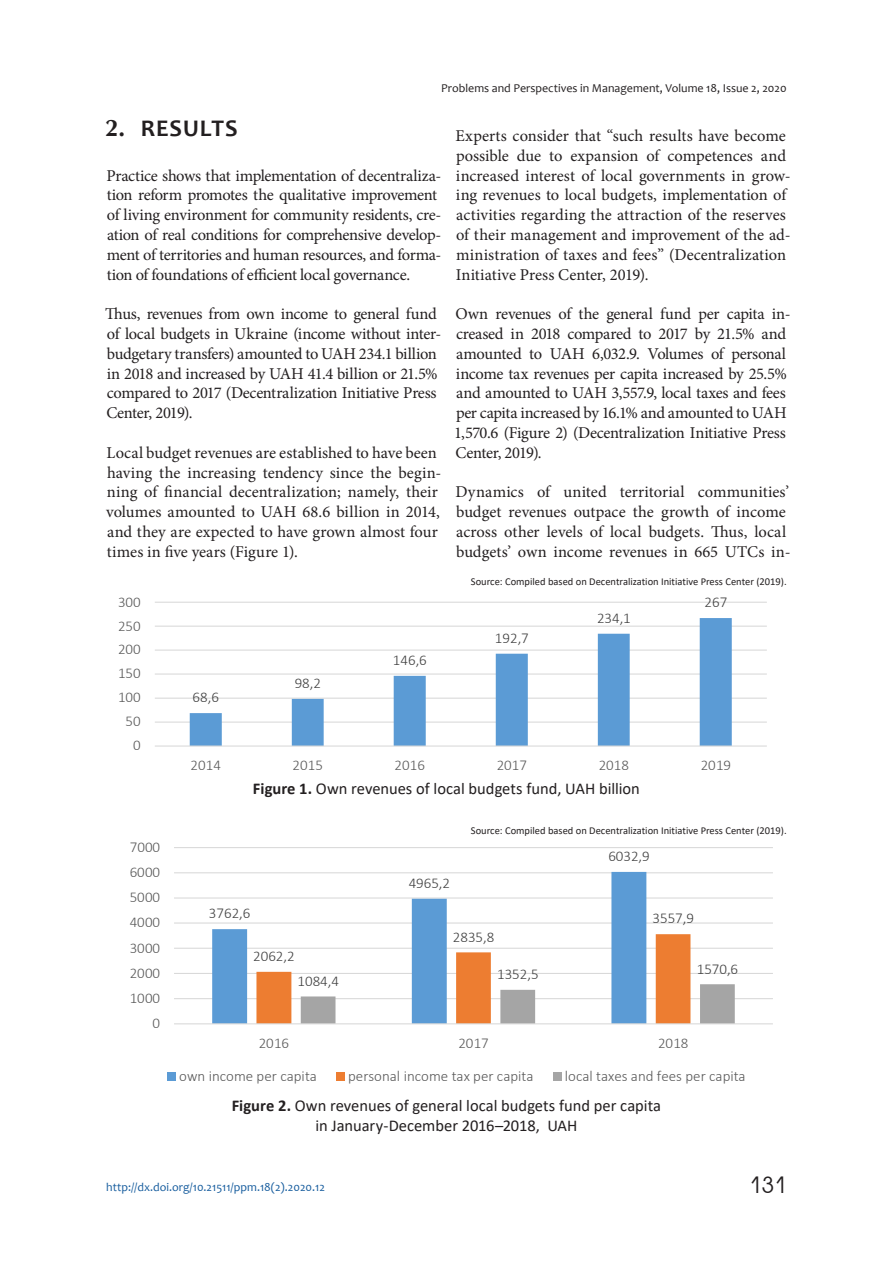
<style>
.page{position:relative;width:893px;height:1263px;background:#fff}
.page>*{position:absolute;margin:0;border:0;box-sizing:border-box;transform-origin:0 0}
.t1{font:700 24px "Candara";letter-spacing:.04em;color:#231f20}
.t2{font:22.5px "Avant Garde Gothic C";color:#231f20}
.t3{font:16.5px/19.8px "Minion Pro";letter-spacing:-.005em;color:#231f20}
.t4{font:16.5px/19.8px "Minion Pro";letter-spacing:-.025em;color:#231f20}
.t5{font:16.5px/19.8px "Calibri";color:#231f20;text-align:center}
.t6{font:300 15px "Calibri";color:#595959}
.t7{font:300 15px "Calibri";color:#404040}
.t8{font:12px "Candara";color:#231f20}
.t9{font:12px "Candara";color:#175d9e}
.t10{font:10.5px "Calibri";color:#231f20}
.s1{font-family:"AG Opus"}
.s2{font-weight:700}
</style>
<div class="page">
<hr style="left:155px;top:721px;width:612px;height:2px;background:#d9d9d9">
<hr style="left:155px;top:698px;width:612px;height:1px;background:#d9d9d9">
<hr style="left:155px;top:673px;width:612px;height:2px;background:#d9d9d9">
<hr style="left:155px;top:649px;width:612px;height:2px;background:#d9d9d9">
<hr style="left:155px;top:626px;width:612px;height:1px;background:#d9d9d9">
<hr style="left:155px;top:602px;width:612px;height:1px;background:#d9d9d9">
<svg style="left:190px;top:618px;width:542px;height:127px"></svg>
<hr style="left:155px;top:745px;width:612px;height:2px;background:#d9d9d9">
<hr style="left:174px;top:998px;width:599px;height:1px;background:#d9d9d9">
<hr style="left:174px;top:973px;width:599px;height:1px;background:#d9d9d9">
<hr style="left:174px;top:948px;width:599px;height:1px;background:#d9d9d9">
<hr style="left:174px;top:922px;width:599px;height:1px;background:#d9d9d9">
<hr style="left:174px;top:897px;width:599px;height:1px;background:#d9d9d9">
<hr style="left:174px;top:872px;width:599px;height:1px;background:#d9d9d9">
<hr style="left:174px;top:847px;width:599px;height:1px;background:#d9d9d9">
<svg style="left:212px;top:872px;width:434px;height:151px"></svg>
<svg style="left:256px;top:934px;width:479px;height:89px"></svg>
<hr style="left:174px;top:1023px;width:599px;height:1px;background:#d9d9d9">
<div style="left:168px;top:1072px;width:8px;height:8px;background:#5b9bd5"></div>
<div style="left:336px;top:1072px;width:9px;height:8px;background:#ed7d31"></div>
<div style="left:553px;top:1072px;width:8px;height:8px;background:#a5a5a5"></div>
<p class="t8" style="left:441px;top:83px;width:347px">Problems and Perspectives in Management, Volume 18, Issue 2, 2020</p>
<h1 class="t1" style="left:105px;top:119px;width:134px"><span class="s1">2.</span> RESULTS</h1>
<p class="t4" style="left:106px;top:167px;width:336px">Practice shows that implementation of decentraliza&shy;tion reform promotes the qualitative improvement of living environment for community residents, cre&shy;ation of real conditions for comprehensive develop&shy;ment of territories and human resources, and forma&shy;tion of foundations of efficient local governance.</p>
<p class="t3" style="left:105px;top:306px;width:338px">Thus, revenues from own income to general fund of local budgets in Ukraine (income without inter&shy;budgetary transfers) amounted to UAH 234.1 billion in 2018 and increased by UAH 41.4 billion or 21.5% compared to 2017 (Decentralization Initiative Press Center, 2019).</p>
<p class="t3" style="left:106px;top:444px;width:337px">Local budget revenues are established to have been having the increasing tendency since the begin&shy;ning of financial decentralization; namely, their volumes amounted to UAH 68.6 billion in 2014, and they are expected to have grown almost four times in five years (Figure 1).</p>
<p class="t6" style="left:118px;top:596px;width:24px">300</p>
<p class="t6" style="left:118px;top:620px;width:24px">250</p>
<p class="t6" style="left:118px;top:644px;width:24px">200</p>
<p class="t6" style="left:118px;top:668px;width:24px">150</p>
<p class="t6" style="left:118px;top:692px;width:24px">100</p>
<p class="t6" style="left:126px;top:716px;width:17px">50</p>
<p class="t6" style="left:133px;top:740px;width:9px">0</p>
<p class="t7" style="left:193px;top:692px;width:28px">68,6</p>
<p class="t7" style="left:295px;top:678px;width:28px">98,2</p>
<p class="t7" style="left:393px;top:655px;width:35px">146,6</p>
<p class="t3" style="left:456px;top:127px;width:336px">Experts consider that “such results have become possible due to expansion of competences and increased interest of local governments in grow&shy;ing revenues to local budgets, implementation of activities regarding the attraction of the reserves of their management and improvement of the ad&shy;ministration of taxes and fees” (Decentralization Initiative Press Center, 2019).</p>
<p class="t3" style="left:454px;top:306px;width:338px">Own revenues of the general fund per capita in&shy;creased in 2018 compared to 2017 by 21.5% and amounted to UAH 6,032.9. Volumes of personal income tax revenues per capita increased by 25.5% and amounted to UAH 3,557.9, local taxes and fees per capita increased by 16.1% and amounted to UAH 1,570.6 (Figure 2) (Decentralization Initiative Press Center, 2019).</p>
<p class="t3" style="left:455px;top:484px;width:337px">Dynamics of united territorial communities’ budget revenues outpace the growth of income across other levels of local budgets. Thus, local budgets’ own income revenues in 665 UTCs in-</p>
<p class="t10" style="left:471px;top:577px;width:317px">Source: Compiled based on Decentralization Initiative Press Center (2019).</p>
<p class="t7" style="left:495px;top:633px;width:35px">192,7</p>
<p class="t7" style="left:597px;top:613px;width:35px">234,1</p>
<p class="t7" style="left:705px;top:597px;width:24px">267</p>
<p class="t6" style="left:191px;top:760px;width:32px">2014</p>
<p class="t6" style="left:293px;top:760px;width:32px">2015</p>
<p class="t6" style="left:395px;top:760px;width:32px">2016</p>
<p class="t6" style="left:497px;top:760px;width:32px">2017</p>
<p class="t6" style="left:599px;top:760px;width:32px">2018</p>
<p class="t6" style="left:701px;top:760px;width:32px">2019</p>
<p class="t5" style="left:253px;top:780px;width:388px"><span class="s2">Figure 1.</span> Own revenues of local budgets fund, UAH billion</p>
<p class="t6" style="left:130px;top:842px;width:32px">7000</p>
<p class="t6" style="left:130px;top:867px;width:32px">6000</p>
<p class="t6" style="left:130px;top:892px;width:32px">5000</p>
<p class="t6" style="left:130px;top:917px;width:32px">4000</p>
<p class="t6" style="left:130px;top:942px;width:32px">3000</p>
<p class="t6" style="left:130px;top:967px;width:32px">2000</p>
<p class="t6" style="left:130px;top:993px;width:32px">1000</p>
<p class="t6" style="left:153px;top:1018px;width:9px">0</p>
<p class="t10" style="left:471px;top:827px;width:317px">Source: Compiled based on Decentralization Initiative Press Center (2019).</p>
<p class="t7" style="left:209px;top:908px;width:43px">3762,6</p>
<p class="t7" style="left:253px;top:951px;width:43px">2062,2</p>
<p class="t7" style="left:297px;top:975px;width:43px">1084,4</p>
<p class="t7" style="left:409px;top:878px;width:43px">4965,2</p>
<p class="t7" style="left:453px;top:931px;width:43px">2835,8</p>
<p class="t7" style="left:608px;top:851px;width:43px">6032,9</p>
<p class="t7" style="left:653px;top:913px;width:43px">3557,9</p>
<p class="t7" style="left:497px;top:969px;width:43px">1352,5</p>
<p class="t7" style="left:697px;top:963px;width:43px">1570,6</p>
<p class="t6" style="left:259px;top:1037px;width:32px">2016</p>
<p class="t6" style="left:458px;top:1037px;width:32px">2017</p>
<p class="t6" style="left:658px;top:1037px;width:32px">2018</p>
<p class="t6" style="left:179px;top:1070px;width:139px">own income per capita</p>
<p class="t6" style="left:348px;top:1070px;width:187px">personal income tax per capita</p>
<p class="t6" style="left:565px;top:1070px;width:182px">local taxes and fees per capita</p>
<p class="t5" style="left:232px;top:1097px;width:431px"><span class="s2">Figure 2.</span> Own revenues of general local budgets fund per capita in January-December 2016–2018, UAH</p>
<p class="t9" style="left:106px;top:1182px;width:220px">http://dx.doi.org/10.21511/ppm.18(2).2020.12</p>
<h2 class="t2" style="left:749px;top:1172px;width:39px">131</h2>
</div>
